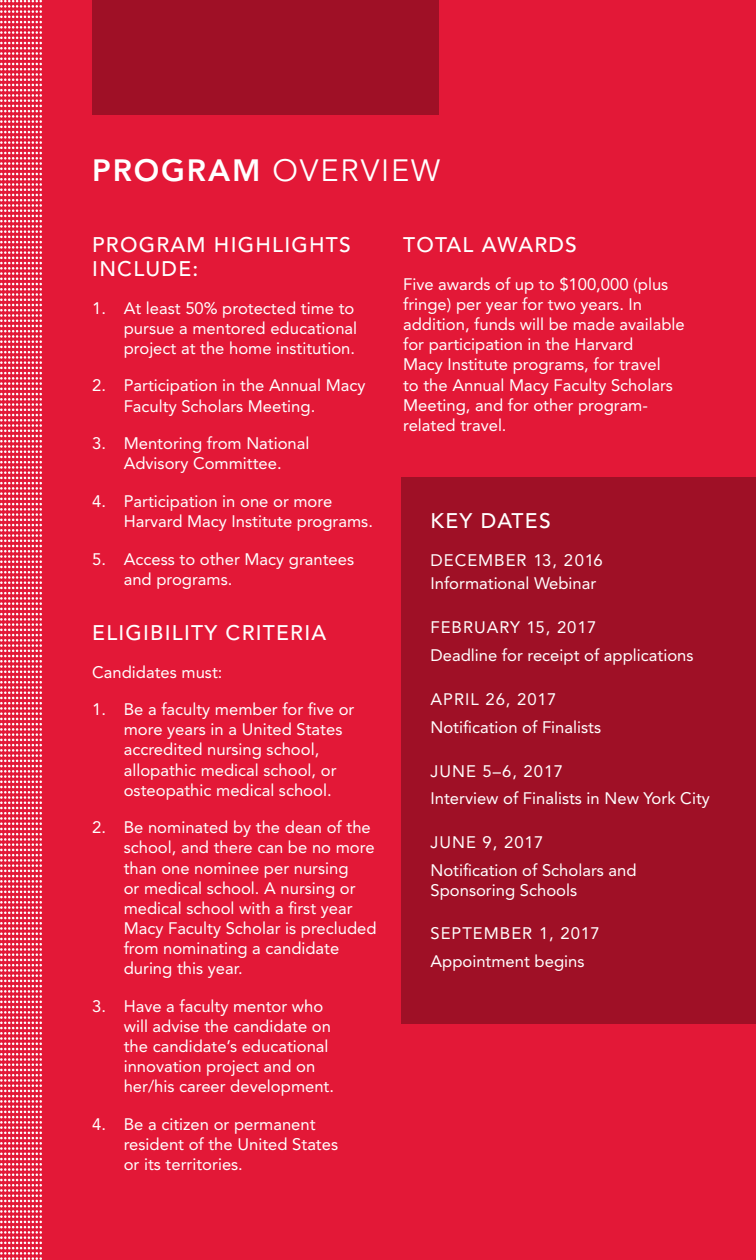
<style>
.page{position:relative;width:756px;height:1260px;background:#e31837}
.page>*{position:absolute;margin:0;border:0;box-sizing:border-box;transform-origin:0 0}
.t1{font:30.62px "Avenir LT Std";letter-spacing:.06em;color:#fff}
.t2{font:500 21px/23.6px "Avenir LT Std";letter-spacing:.06em;color:#fff}
.t3{font:16.62px/20.1px "Avenir LT Std";color:#fff}
.t4{font:16.62px "Avenir LT Std";letter-spacing:.06em;color:#fff}
.s1{font-weight:800}
</style>
<div class="page">
<svg style="left:0;top:0;width:42px;height:1260px"></svg>
<div style="left:93px;top:0;width:346px;height:116px;background:#9f1026"></div>
<div style="left:402px;top:477px;width:354px;height:547px;background:#9f1026"></div>
<p class="t1" style="left:92px;top:152px;width:349px"><span class="s1">PROGRAM</span> OVERVIEW</p>
<p class="t2" style="left:92px;top:234px;width:260px">PROGRAM HIGHLIGHTS<br>INCLUDE:</p>
<p class="t3" style="left:124px;top:298px;width:235px;text-indent:-32px">1. At least 50% protected time to pursue a mentored educational project at the home institution.</p>
<p class="t3" style="left:124px;top:376px;width:243px;text-indent:-32px">2. Participation in the Annual Macy<br>Faculty Scholars Meeting.</p>
<p class="t3" style="left:92px;top:433px;width:219px;text-align:center">3. Mentoring from National<br>Advisory Committee.</p>
<p class="t3" style="left:124px;top:491px;width:251px;text-indent:-32px">4. Participation in one or more<br>Harvard Macy Institute programs.</p>
<p class="t3" style="left:124px;top:549px;width:232px;text-indent:-32px">5. Access to other Macy grantees and programs.</p>
<p class="t2" style="left:92px;top:621px;width:236px">ELIGIBILITY CRITERIA</p>
<p class="t3" style="left:92px;top:662px;width:132px">Candidates must:</p>
<p class="t3" style="left:124px;top:699px;width:232px;text-indent:-32px">1. Be a faculty member for five or more years in a United States accredited nursing school, allopathic medical school, or osteopathic medical school.</p>
<p class="t3" style="left:124px;top:818px;width:254px;text-indent:-32px">2. Be nominated by the dean of the school, and there can be no more than one nominee per nursing<br>or medical school. A nursing or medical school with a first year<br>Macy Faculty Scholar is precluded from nominating a candidate during this year.</p>
<p class="t3" style="left:124px;top:996px;width:212px;text-indent:-32px">3. Have a faculty mentor who will advise the candidate on the candidate’s educational innovation project and on her/his career development.</p>
<p class="t3" style="left:124px;top:1114px;width:216px;text-indent:-32px">4. Be a citizen or permanent resident of the United States or its territories.</p>
<p class="t2" style="left:403px;top:234px;width:175px">TOTAL AWARDS</p>
<p class="t3" style="left:403px;top:274px;width:283px">Five awards of up to $100,000 (plus fringe) per year for two years. In addition, funds will be made available for participation in the Harvard<br>Macy Institute programs, for travel<br>to the Annual Macy Faculty Scholars<br>Meeting, and for other program&shy;related travel.</p>
<p class="t2" style="left:430px;top:510px;width:122px">KEY DATES</p>
<p class="t3" style="left:430px;top:548px;width:174px;line-height:23.6px">DECEMBER 13, 2016<br>Informational Webinar</p>
<p class="t4" style="left:430px;top:618px;width:167px">FEBRUARY 15, 2017</p>
<p class="t3" style="left:430px;top:645px;width:265px">Deadline for receipt of applications</p>
<p class="t4" style="left:430px;top:689px;width:127px">APRIL 26, 2017</p>
<p class="t3" style="left:430px;top:717px;width:172px">Notification of Finalists</p>
<p class="t3" style="left:430px;top:757px;width:281px;line-height:27.1px">JUNE 5–6, 2017<br>Interview of Finalists in New York City</p>
<p class="t4" style="left:430px;top:832px;width:114px">JUNE 9, 2017</p>
<p class="t3" style="left:430px;top:860px;width:208px">Notification of Scholars and<br>Sponsoring Schools</p>
<p class="t4" style="left:430px;top:924px;width:171px">SEPTEMBER 1, 2017</p>
<p class="t3" style="left:430px;top:952px;width:155px">Appointment begins</p>
</div>
